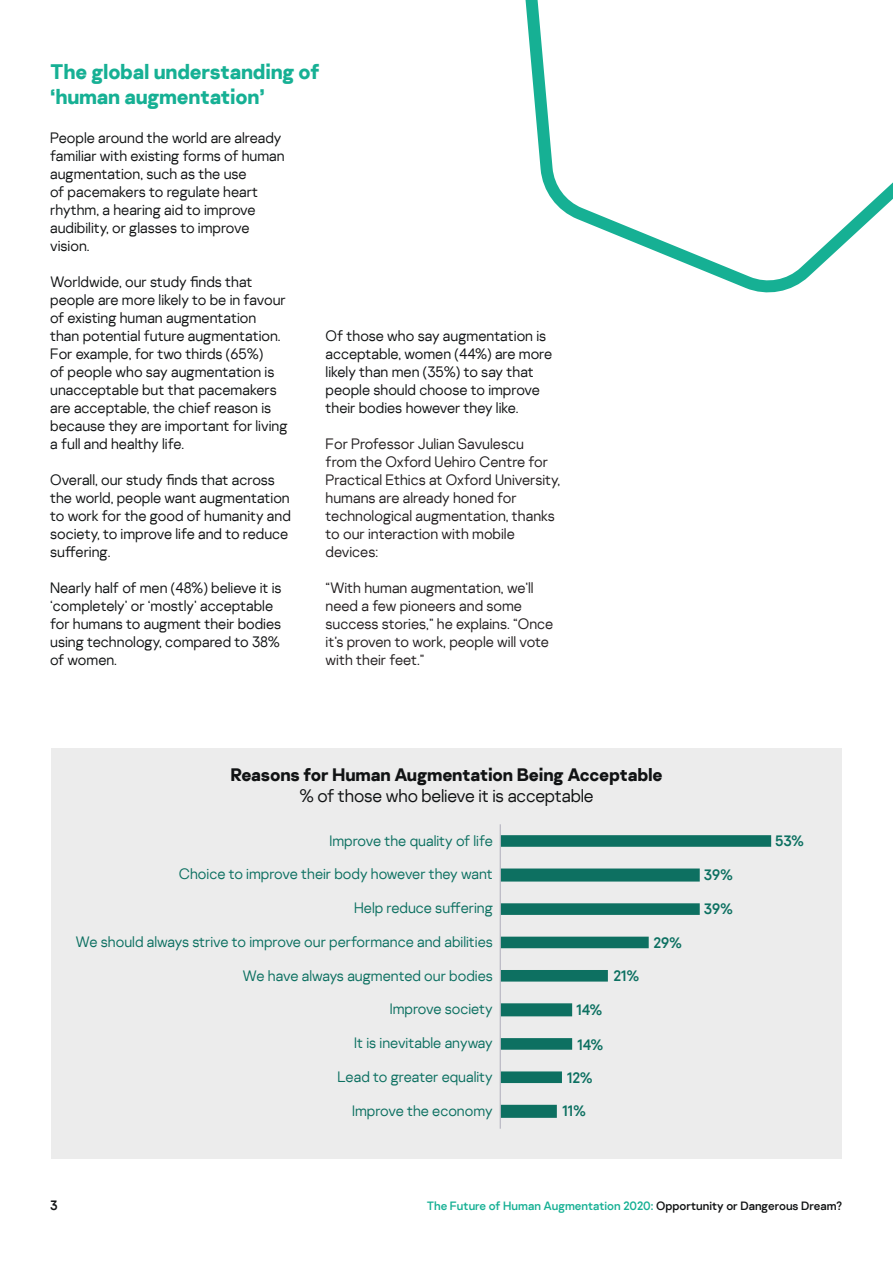
<style>
.page{position:relative;width:893px;height:1263px;background:#fff}
.page>*{position:absolute;margin:0;border:0;box-sizing:border-box;transform-origin:0 0}
.t1{font:700 21px/25.2px "Kaspersky Sans";letter-spacing:-.01em;color:#16b094}
.t2{font:700 18px "Kaspersky Sans";letter-spacing:-.01em;color:#111314}
.t3{font:300 18px "Kaspersky Sans";letter-spacing:-.01em;color:#111314}
.t4{font:300 15px/18px "Kaspersky Sans";color:#111314}
.t5{font:300 15px/18px "Kaspersky Sans";color:#231f20}
.t6{font:300 15px "Kaspersky Sans";color:#0c7061}
.t7{font:15px "Kaspersky Sans";color:#0c7061}
.t8{font:13.5px "Kaspersky Sans";color:#111314}
.t9{font:12px "Kaspersky Sans";color:#16b094}
.s1{color:#111314}
</style>
<div class="page">
<div style="left:51px;top:748px;width:791px;height:411px;background:#ececec"></div>
<svg style="left:501px;top:835px;width:270px;height:283px"></svg>
<hr style="left:500px;top:824px;width:1px;height:305px;background:#aeadbb">
<svg style="left:525px;top:0;width:368px;height:293px"></svg>
<p class="t1" style="left:50px;top:59px;width:271px">The global understanding of ‘human augmentation’</p>
<p class="t4" style="left:50px;top:128px;width:236px">People around the world are already familiar with existing forms of human augmentation, such as the use<br>of pacemakers to regulate heart rhythm, a hearing aid to improve audibility, or glasses to improve vision.</p>
<p class="t4" style="left:50px;top:272px;width:239px">Worldwide, our study finds that people are more likely to be in favour of existing human augmentation than potential future augmentation.<br>For example, for two thirds (65%)<br>of people who say augmentation is unacceptable but that pacemakers are acceptable, the chief reason is because they are important for living a full and healthy life.</p>
<p class="t4" style="left:50px;top:470px;width:242px">Overall, our study finds that across the world, people want augmentation to work for the good of humanity and society, to improve life and to reduce suffering.</p>
<p class="t4" style="left:50px;top:578px;width:233px">Nearly half of men (48%) believe it is ‘completely’ or ‘mostly’ acceptable for humans to augment their bodies using technology, compared to 38% of women.</p>
<p class="t4" style="left:326px;top:326px;width:228px">Of those who say augmentation is acceptable, women (44%) are more likely than men (35%) to say that people should choose to improve their bodies however they like.</p>
<p class="t5" style="left:326px;top:434px;width:236px">For Professor Julian Savulescu<br>from the Oxford Uehiro Centre for<br>Practical Ethics at Oxford University, humans are already honed for technological augmentation, thanks to our interaction with mobile devices:</p>
<p class="t5" style="left:326px;top:578px;width:229px">“With human augmentation, we’ll need a few pioneers and some success stories,” he explains. “Once it’s proven to work, people will vote with their feet.”</p>
<p class="t2" style="left:230px;top:763px;width:434px">Reasons for Human Augmentation Being Acceptable</p>
<p class="t3" style="left:299px;top:785px;width:296px">% of those who believe it is acceptable</p>
<p class="t6" style="left:329px;top:831px;width:165px">Improve the quality of life</p>
<p class="t6" style="left:179px;top:865px;width:315px">Choice to improve their body however they want</p>
<p class="t6" style="left:354px;top:899px;width:140px">Help reduce suffering</p>
<p class="t6" style="left:76px;top:933px;width:419px">We should always strive to improve our performance and abilities</p>
<p class="t6" style="left:243px;top:966px;width:252px">We have always augmented our bodies</p>
<p class="t6" style="left:390px;top:1000px;width:105px">Improve society</p>
<p class="t6" style="left:354px;top:1034px;width:140px">It is inevitable anyway</p>
<p class="t6" style="left:337px;top:1068px;width:157px">Lead to greater equality</p>
<p class="t6" style="left:352px;top:1101px;width:142px">Improve the economy</p>
<p class="t7" style="left:653px;top:933px;width:30px">29%</p>
<p class="t7" style="left:613px;top:967px;width:27px">21%</p>
<p class="t7" style="left:577px;top:1001px;width:27px">14%</p>
<p class="t7" style="left:578px;top:1035px;width:27px">14%</p>
<p class="t7" style="left:567px;top:1069px;width:27px">12%</p>
<p class="t7" style="left:563px;top:1102px;width:25px">11%</p>
<p class="t7" style="left:704px;top:866px;width:31px">39%</p>
<p class="t7" style="left:704px;top:900px;width:31px">39%</p>
<p class="t7" style="left:775px;top:832px;width:31px">53%</p>
<p class="t8" style="left:50px;top:1197px;width:9px">3</p>
<p class="t9" style="left:427px;top:1198px;width:417px">The Future of Human Augmentation 2020: <span class="s1">Opportunity or Dangerous Dream?</span></p>
</div>
